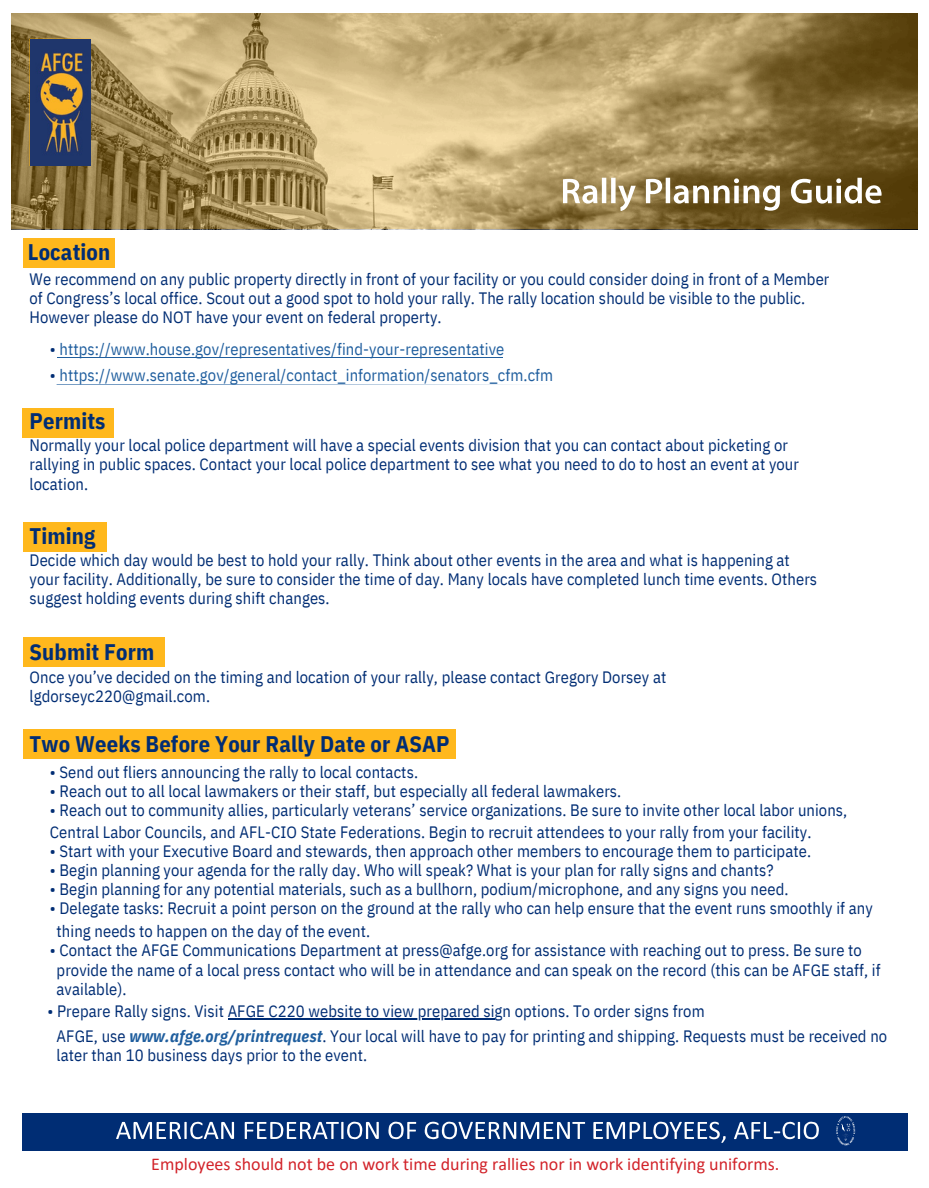
<style>
.page{position:relative;width:929px;height:1188px;background:#fff}
.page>*{position:absolute;margin:0;border:0;box-sizing:border-box;transform-origin:0 0}
.t1{font:700 22.5px "IBM Plex Sans Cond";letter-spacing:.005em;color:#002d74}
.t2{font:18px "Calibri";color:#d2232a}
.t3{font:16.5px/19.2px "IBM Plex Sans Cond";letter-spacing:.005em;color:#002d74}
.t4{font:16.5px "IBM Plex Sans Cond";letter-spacing:.005em;color:#1f5e9e}
.s1{color:#002d74}
.s2{font-weight:700;font-style:italic;color:#1f5e9e}
</style>
<div class="page">
<div style="left:24px;top:522px;width:83px;height:30px;background:#ffb81d"></div>
<div style="left:22px;top:408px;width:91px;height:30px;background:#ffb81d"></div>
<div style="left:24px;top:637px;width:141px;height:30px;background:#ffb81d"></div>
<div style="left:24px;top:729px;width:432px;height:30px;background:#ffb81d"></div>
<svg style="left:57px;top:384px;width:470px;height:1px"></svg>
<hr style="left:57px;top:357px;width:445px;height:1px;background:#1f5e9e">
<div style="left:22px;top:1113px;width:885px;height:38px;background:#002d74"></div>
<svg style="left:116px;top:1122px;width:702px;height:21px"></svg>
<svg style="left:836px;top:1116px;width:18px;height:29px"></svg>
<svg style="left:12px;top:13px;width:905px;height:216px;background:#ac9460"></svg>
<img style="left:30px;top:39px;width:60px;height:126px">
<svg style="left:562px;top:178px;width:269px;height:33px"></svg>
<div style="left:24px;top:238px;width:90px;height:30px;background:#ffb81d"></div>
<hr style="left:227px;top:1018px;width:267px;height:1px;background:#002d74">
<p class="t1" style="left:28px;top:237px;width:84px">Location</p>
<p class="t3" style="left:30px;top:269px;width:801px">We recommend on any public property directly in front of your facility or you could consider doing in front of a Member of Congress’s local office. Scout out a good spot to hold your rally. The rally location should be visible to the public.<br>However please do NOT have your event on federal property.</p>
<p class="t4" style="left:50px;top:338px;width:456px"><span class="s1">•</span> https://www.house.gov/representatives/find-your-representative</p>
<p class="t4" style="left:50px;top:364px;width:504px"><span class="s1">•</span> https://www.senate.gov/general/contact_information/senators_cfm.cfm</p>
<p class="t1" style="left:30px;top:406px;width:77px">Permits</p>
<p class="t3" style="left:30px;top:436px;width:770px">Normally your local police department will have a special events division that you can contact about picketing or rallying in public spaces. Contact your local police department to see what you need to do to host an event at your location.</p>
<h1 class="t1" style="left:30px;top:520px;width:67px">Timing</h1>
<p class="t3" style="left:30px;top:550px;width:788px">Decide which day would be best to hold your rally. Think about other events in the area and what is happening at your facility. Additionally, be sure to consider the time of day. Many locals have completed lunch time events. Others suggest holding events during shift changes.</p>
<p class="t1" style="left:30px;top:637px;width:126px">Submit Form</p>
<p class="t3" style="left:30px;top:667px;width:638px">Once you’ve decided on the timing and location of your rally, please contact Gregory Dorsey at lgdorseyc220@gmail.com.</p>
<p class="t1" style="left:30px;top:729px;width:421px">Two Weeks Before Your Rally Date or ASAP</p>
<h1 class="t3" style="left:50px;top:762px;width:369px">• Send out fliers announcing the rally to local contacts.</h1>
<h1 class="t3" style="left:50px;top:781px;width:573px">• Reach out to all local lawmakers or their staff, but especially all federal lawmakers.</h1>
<h1 class="t3" style="left:50px;top:801px;width:798px">• Reach out to community allies, particularly veterans’ service organizations. Be sure to invite other local labor unions,</h1>
<p class="t3" style="left:50px;top:822px;width:763px">Central Labor Councils, and AFL-CIO State Federations. Begin to recruit attendees to your rally from your facility.</p>
<p class="t3" style="left:50px;top:841px;width:762px">• Start with your Executive Board and stewards, then approach other members to encourage them to participate.</p>
<p class="t3" style="left:50px;top:860px;width:725px">• Begin planning your agenda for the rally day. Who will speak? What is your plan for rally signs and chants?</p>
<p class="t3" style="left:50px;top:879px;width:740px">• Begin planning for any potential materials, such as a bullhorn, podium/microphone, and any signs you need.</p>
<p class="t3" style="left:50px;top:898px;width:824px">• Delegate tasks: Recruit a point person on the ground at the rally who can help ensure that the event runs smoothly if any</p>
<p class="t3" style="left:57px;top:921px;width:315px">thing needs to happen on the day of the event.</p>
<p class="t3" style="left:50px;top:941px;width:813px">• Contact the AFGE Communications Department at press@afge.org for assistance with reaching out to press. Be sure to</p>
<p class="t3" style="left:57px;top:960px;width:825px">provide the name of a local press contact who will be in attendance and can speak on the record (this can be AFGE staff, if available).</p>
<p class="t3" style="left:48px;top:1001px;width:658px">• Prepare Rally signs. Visit AFGE C220 website to view prepared sign options. To order signs from</p>
<p class="t3" style="left:57px;top:1026px;width:831px">AFGE, use <span class="s2">www.afge.org/printrequest</span>. Your local will have to pay for printing and shipping. Requests must be received no later than 10 business days prior to the event.</p>
<p class="t2" style="left:151px;top:1156px;width:629px">Employees should not be on work time during rallies nor in work identifying uniforms.</p>
</div>
